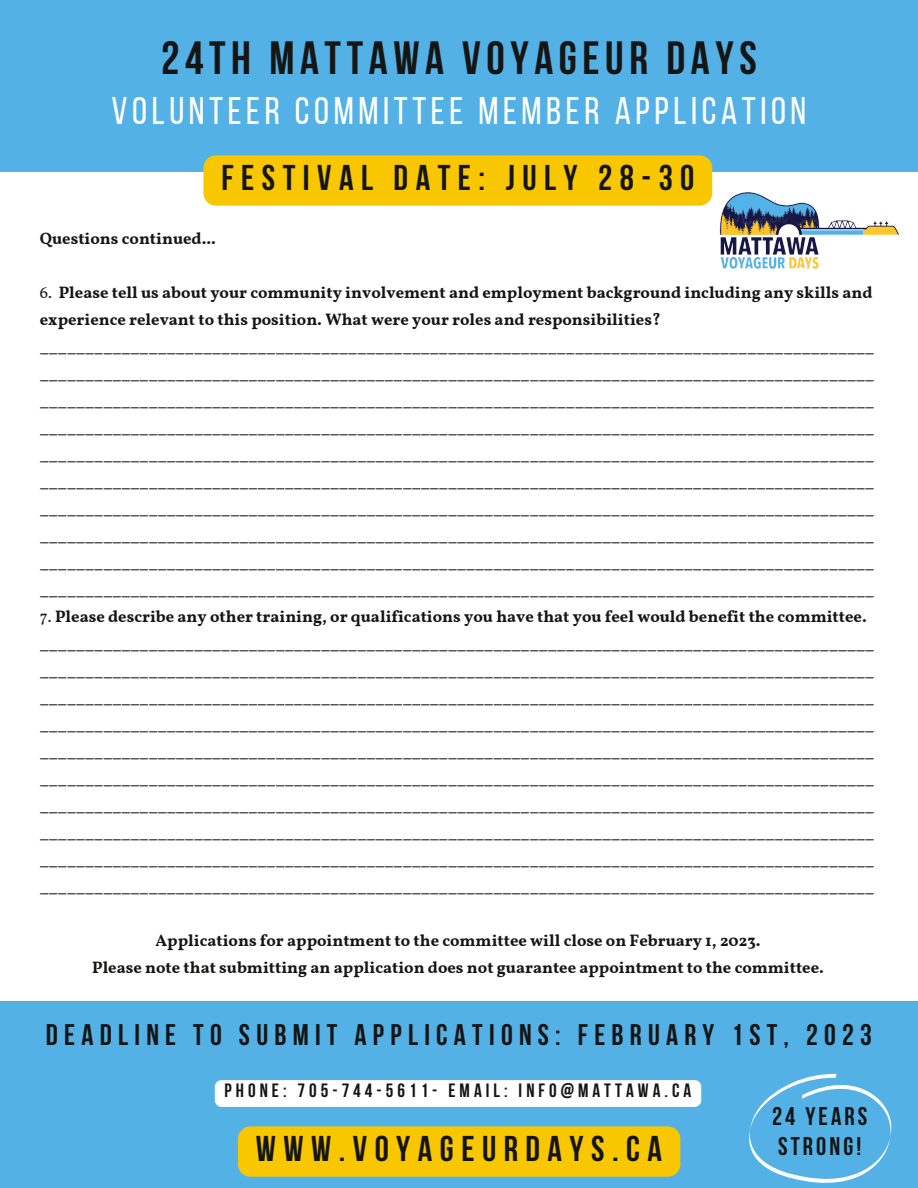
<style>
.page{position:relative;width:918px;height:1188px;background:#fff}
.page>*{position:absolute;margin:0;border:0;box-sizing:border-box;transform-origin:0 0}
.t1{font:700 46.5px "Bebas Neue";letter-spacing:.12em;color:#151514}
.t2{font:38.4px "Bebas Neue";letter-spacing:.12em;color:#fff}
.t3{font:700 35.7px "Bebas Neue";letter-spacing:.21em;color:#151514}
.t4{font:700 29.7px "Bebas Neue";letter-spacing:.21em;color:#151514}
.t5{font:700 25.5px/29.2px "Bebas Neue";letter-spacing:.12em;color:#151514}
.t6{font:700 19.2px "Bebas Neue";letter-spacing:.21em;color:#151514}
.t7{font:700 16.5px/27px "Vollkorn";color:#151514}
.s1{font-weight:400}
</style>
<div class="page">
<div style="left:0;top:1001px;width:918px;height:187px;background:#53b1e6"></div>
<svg style="left:749px;top:1074px;width:142px;height:109px"></svg>
<img style="left:719px;top:192px;width:180px;height:77px">
<div style="left:0;top:0;width:918px;height:171px;background:#53b1e6"></div>
<div style="left:203px;top:155px;width:509px;height:51px;background:#f9c700;border-radius:13px"></div>
<div style="left:215px;top:1080px;width:486px;height:27px;background:#fff;border-radius:7px"></div>
<div style="left:238px;top:1126px;width:442px;height:51px;background:#f9c700;border-radius:13px"></div>
<h1 class="t1" style="left:161px;top:39px;width:597px">24TH MATTAWA VOYAGEUR DAYS</h1>
<h2 class="t2" style="left:112px;top:95px;width:696px">VOLUNTEER COMMITTEE MEMBER APPLICATION</h2>
<h3 class="t3" style="left:221px;top:163px;width:475px">FESTIVAL DATE: JULY 28-30</h3>
<p class="t7" style="left:40px;top:227px;width:178px">Questions continued...</p>
<p class="t7" style="left:40px;top:281px;width:836px"><span class="s1">6.</span> Please tell us about your community involvement and employment background including any skills and experience relevant to this position. What were your roles and responsibilities? ____________________________________________________________________________________________ ____________________________________________________________________________________________ ____________________________________________________________________________________________ ____________________________________________________________________________________________ ____________________________________________________________________________________________ ____________________________________________________________________________________________ ____________________________________________________________________________________________ ____________________________________________________________________________________________ ____________________________________________________________________________________________ ____________________________________________________________________________________________</p>
<p class="t7" style="left:40px;top:605px;width:836px"><span class="s1">7.</span> Please describe any other training, or qualifications you have that you feel would benefit the committee. ____________________________________________________________________________________________ ____________________________________________________________________________________________ ____________________________________________________________________________________________ ____________________________________________________________________________________________ ____________________________________________________________________________________________ ____________________________________________________________________________________________ ____________________________________________________________________________________________ ____________________________________________________________________________________________ ____________________________________________________________________________________________ ____________________________________________________________________________________________</p>
<p class="t7" style="left:92px;top:929px;width:733px;text-align:center">Applications for appointment to the committee will close on February 1, 2023.<br>Please note that submitting an application does not guarantee appointment to the committee.</p>
<h3 class="t4" style="left:46px;top:1022px;width:828px">DEADLINE TO SUBMIT APPLICATIONS: FEBRUARY 1ST, 2023</h3>
<p class="t6" style="left:224px;top:1083px;width:468px">PHONE: 705-744-5611- EMAIL: INFO@MATTAWA.CA</p>
<h3 class="t3" style="left:256px;top:1134px;width:408px">WWW.VOYAGEURDAYS.CA</h3>
<h3 class="t5" style="left:772px;top:1104px;width:97px">24 YEARS<br>STRONG!</h3>
</div>
